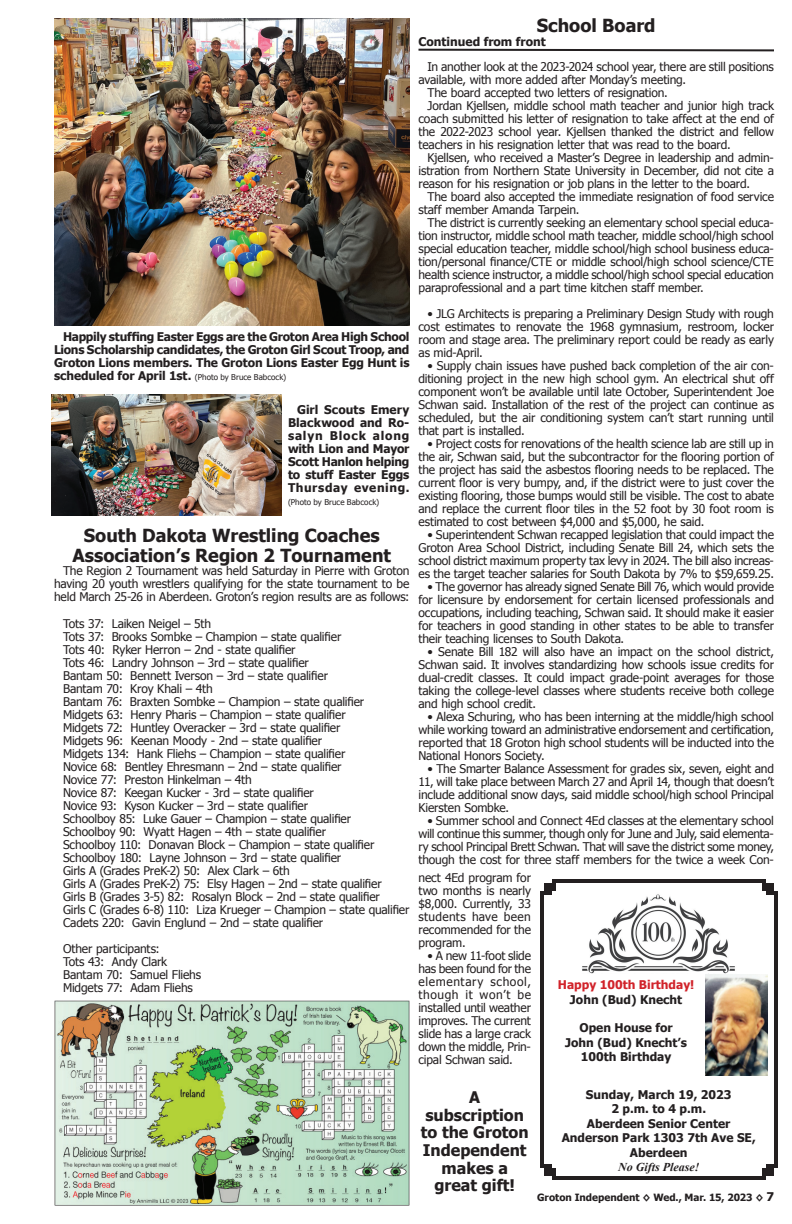
<style>
.page{position:relative;width:792px;height:1224px;background:#fff}
.page>*{position:absolute;margin:0;border:0;box-sizing:border-box;transform-origin:0 0}
.t1{font:700 18px/19.8px "Tahoma";color:#231f20;text-align:center}
.t2{font:700 16px/17.6px "Tahoma";color:#231f20;text-align:center}
.t3{font:12px/13px "Tahoma";letter-spacing:-.01em;color:#231f20;text-align:justify}
.t4{font:700 12px/13px "Tahoma";color:#231f20;text-align:center}
.t5{font:700 12px "Tahoma";color:#d1232a}
.t6{font:italic 700 12px "Times New Roman";color:#231f20}
.t7{font:700 10px "Tahoma";letter-spacing:-.005em;color:#231f20}
.t8{font:8px "Tahoma";letter-spacing:.005em;color:#231f20}
.s1{font-weight:400;font-size:8px}
.s2{font-size:12px}
</style>
<div class="page">
<svg style="left:540px;top:879px;width:238px;height:301px"></svg>
<img style="left:577px;top:888px;width:164px;height:86px">
<img style="left:705px;top:974px;width:63px;height:102px">
<img style="left:54px;top:18px;width:356px;height:307px">
<img style="left:52px;top:395px;width:229px;height:121px">
<svg style="left:418px;top:48px;width:356px;height:4px"></svg>
<img style="left:54px;top:1000px;width:356px;height:206px">
<p class="t4" style="left:54px;top:330px;width:357px;text-align:justify;text-indent:9px">Happily stuffing Easter Eggs are the Groton Area High School Lions Scholarship candidates, the Groton Girl Scout Troop, and Groton Lions members. The Groton Lions Easter Egg Hunt is scheduled for April 1st. <span class="s1">(Photo by Bruce Babcock)</span></p>
<p class="t4" style="left:288px;top:403px;width:123px;text-align:justify;text-indent:9px">Girl Scouts Emery Blackwood and Ro&shy;salyn Block along with Lion and Mayor Scott Hanlon helping to stuff Easter Eggs Thursday evening.</p>
<p class="t8" style="left:288px;top:497px;width:93px">(Photo by Bruce Babcock)</p>
<h1 class="t1" style="left:73px;top:524px;width:320px">South Dakota Wrestling Coaches<br>Association’s Region 2 Tournament</h1>
<p class="t3" style="left:54px;top:563px;width:357px;text-indent:9px">The Region 2 Tournament was held Saturday in Pierre with Groton having 20 youth wrestlers qualifying for the state tournament to be held March 25-26 in Aberdeen. Groton’s region results are as follows:</p>
<p class="t3" style="left:63px;top:617px;width:348px;text-align:left">Tots 37: Laiken Neigel – 5th<br>Tots 37: Brooks Sombke – Champion – state qualifier<br>Tots 40: Ryker Herron – 2nd - state qualifier<br>Tots 46: Landry Johnson – 3rd – state qualifier<br>Bantam 50: Bennett Iverson – 3rd – state qualifier<br>Bantam 70: Kroy Khali – 4th<br>Bantam 76: Braxten Sombke – Champion – state qualifier<br>Midgets 63: Henry Pharis – Champion – state qualifier<br>Midgets 72: Huntley Overacker – 3rd – state qualifier<br>Midgets 96: Keenan Moody - 2nd – state qualifier<br>Midgets 134: Hank Fliehs – Champion – state qualifier<br>Novice 68: Bentley Ehresmann – 2nd – state qualifier<br>Novice 77: Preston Hinkelman – 4th<br>Novice 87: Keegan Kucker - 3rd – state qualifier<br>Novice 93: Kyson Kucker – 3rd – state qualifier<br>Schoolboy 85: Luke Gauer – Champion – state qualifier<br>Schoolboy 90: Wyatt Hagen – 4th – state qualifier<br>Schoolboy 110: Donavan Block – Champion – state qualifier Schoolboy 180: Layne Johnson – 3rd – state qualifier<br>Girls A (Grades PreK-2) 50: Alex Clark – 6th<br>Girls A (Grades PreK-2) 75: Elsy Hagen – 2nd – state qualifier<br>Girls B (Grades 3-5) 82: Rosalyn Block – 2nd – state qualifier<br>Girls C (Grades 6-8) 110: Liza Krueger – Champion – state qualifier Cadets 220: Gavin Englund – 2nd – state qualifier</p>
<p class="t3" style="left:63px;top:941px;width:140px;text-align:left">Other participants:<br>Tots 43: Andy Clark<br>Bantam 70: Samuel Fliehs<br>Midgets 77: Adam Fliehs</p>
<h1 class="t1" style="left:537px;top:14px;width:120px">School Board</h1>
<p class="t4" style="left:419px;top:35px;width:129px">Continued from front</p>
<p class="t3" style="left:428px;top:60px;width:348px">In another look at the 2023-2024 school year, there are still positions</p>
<p class="t3" style="left:419px;top:73px;width:269px">available, with more added after Monday’s meeting.</p>
<p class="t3" style="left:428px;top:86px;width:242px">The board accepted two letters of resignation.</p>
<p class="t3" style="left:428px;top:99px;width:348px">Jordan Kjellsen, middle school math teacher and junior high track</p>
<p class="t3" style="left:419px;top:112px;width:357px">coach submitted his letter of resignation to take affect at the end of</p>
<p class="t3" style="left:419px;top:125px;width:357px">the 2022-2023 school year. Kjellsen thanked the district and fellow</p>
<p class="t3" style="left:419px;top:138px;width:314px">teachers in his resignation letter that was read to the board.</p>
<p class="t3" style="left:428px;top:151px;width:348px">Kjellsen, who received a Master’s Degree in leadership and admin-</p>
<p class="t3" style="left:419px;top:164px;width:357px">istration from Northern State University in December, did not cite a</p>
<p class="t3" style="left:419px;top:177px;width:333px">reason for his resignation or job plans in the letter to the board.</p>
<p class="t3" style="left:428px;top:190px;width:348px">The board also accepted the immediate resignation of food service</p>
<p class="t3" style="left:419px;top:203px;width:162px">staff member Amanda Tarpein.</p>
<p class="t3" style="left:428px;top:216px;width:348px">The district is currently seeking an elementary school special educa-</p>
<p class="t3" style="left:419px;top:229px;width:357px">tion instructor, middle school math teacher, middle school/high school</p>
<p class="t3" style="left:419px;top:242px;width:357px">special education teacher, middle school/high school business educa-</p>
<p class="t3" style="left:419px;top:255px;width:357px">tion/personal finance/CTE or middle school/high school science/CTE</p>
<p class="t3" style="left:419px;top:268px;width:357px">health science instructor, a middle school/high school special education</p>
<p class="t3" style="left:419px;top:281px;width:287px">paraprofessional and a part time kitchen staff member.</p>
<p class="t3" style="left:419px;top:307px;width:357px;text-indent:9px">• JLG Architects is preparing a Preliminary Design Study with rough cost estimates to renovate the 1968 gymnasium, restroom, locker room and stage area. The preliminary report could be ready as early as mid-April.</p>
<p class="t3" style="left:419px;top:359px;width:357px;text-indent:9px">• Supply chain issues have pushed back completion of the air con&shy;ditioning project in the new high school gym. An electrical shut off component won’t be available until late October, Superintendent Joe Schwan said. Installation of the rest of the project can continue as scheduled, but the air conditioning system can’t start running until that part is installed.</p>
<p class="t3" style="left:419px;top:437px;width:357px;text-indent:9px">• Project costs for renovations of the health science lab are still up in the air, Schwan said, but the subcontractor for the flooring portion of the project has said the asbestos flooring needs to be replaced. The current floor is very bumpy, and, if the district were to just cover the existing flooring, those bumps would still be visible. The cost to abate and replace the current floor tiles in the 52 foot by 30 foot room is estimated to cost between $4,000 and $5,000, he said.</p>
<p class="t3" style="left:419px;top:528px;width:357px;text-indent:9px">• Superintendent Schwan recapped legislation that could impact the Groton Area School District, including Senate Bill 24, which sets the school district maximum property tax levy in 2024. The bill also increas&shy;es the target teacher salaries for South Dakota by 7% to $59,659.25.</p>
<p class="t3" style="left:419px;top:580px;width:357px;text-indent:9px">• The governor has already signed Senate Bill 76, which would provide for licensure by endorsement for certain licensed professionals and occupations, including teaching, Schwan said. It should make it easier for teachers in good standing in other states to be able to transfer their teaching licenses to South Dakota.</p>
<p class="t3" style="left:419px;top:645px;width:357px;text-indent:9px">• Senate Bill 182 will also have an impact on the school district, Schwan said. It involves standardizing how schools issue credits for dual-credit classes. It could impact grade-point averages for those taking the college-level classes where students receive both college and high school credit.</p>
<p class="t3" style="left:419px;top:709px;width:357px;text-indent:9px">• Alexa Schuring, who has been interning at the middle/high school while working toward an administrative endorsement and certification, reported that 18 Groton high school students will be inducted into the National Honors Society.</p>
<p class="t3" style="left:419px;top:761px;width:357px;text-indent:9px">• The Smarter Balance Assessment for grades six, seven, eight and 11, will take place between March 27 and April 14, though that doesn’t include additional snow days, said middle school/high school Principal Kiersten Sombke.</p>
<p class="t3" style="left:419px;top:813px;width:357px;text-indent:9px">• Summer school and Connect 4Ed classes at the elementary school will continue this summer, though only for June and July, said elementa&shy;ry school Principal Brett Schwan. That will save the district some money, though the cost for three staff members for the twice a week Con-</p>
<p class="t3" style="left:418px;top:871px;width:114px">nect 4Ed program for two months is nearly $8,000. Currently, 33 students have been recommended for the program.</p>
<p class="t3" style="left:418px;top:949px;width:114px;text-indent:9px">• A new 11-foot slide has been found for the elementary school, though it won’t be installed until weather improves. The current slide has a large crack down the middle, Prin&shy;cipal Schwan said.</p>
<h2 class="t2" style="left:421px;top:1088px;width:109px">A subscription to the Groton<br>Independent makes a great gift!</h2>
<p class="t5" style="left:558px;top:976px;width:138px">Happy 100th Birthday!</p>
<p class="t4" style="left:570px;top:992px;width:114px">John (Bud) Knecht</p>
<p class="t4" style="left:565px;top:1020px;width:123px;line-height:14.4px">Open House for<br>John (Bud) Knecht’s<br>100th Birthday</p>
<p class="t4" style="left:562px;top:1087px;width:196px;line-height:14.4px">Sunday, March 19, 2023<br>2 p.m. to 4 p.m.<br>Aberdeen Senior Center<br>Anderson Park 1303 7th Ave SE,<br>Aberdeen</p>
<p class="t6" style="left:618px;top:1159px;width:83px">No Gifts Please!</p>
<p class="t7" style="left:537px;top:1190px;width:238px">Groton Independent ◊ Wed., Mar. 15, 2023 ◊ <span class="s2">7</span></p>
</div>
